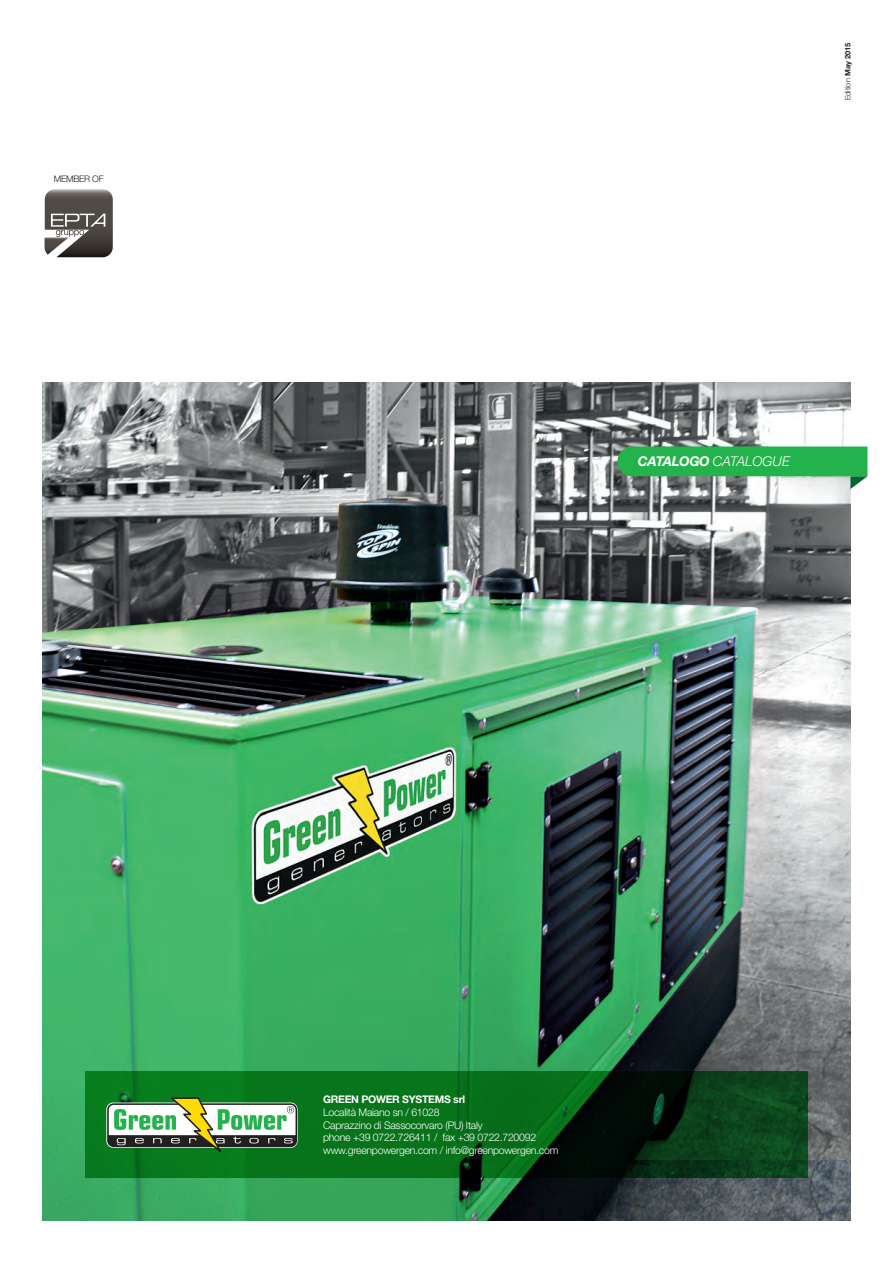
<style>
.page{position:relative;width:893px;height:1263px;background:#fff}
.page>*{position:absolute;margin:0;border:0;box-sizing:border-box;transform-origin:0 0}
.t1{font:italic 300 13.5px "Helvetica Neue LT Std";color:#fff}
.t2{font:300 10.5px "Helvetica Neue LT Std";letter-spacing:-.025em;color:#fff}
.t3{font:700 10.5px "Helvetica Neue LT Std";letter-spacing:-.025em;color:#fff}
.t4{font:300 9px "Helvetica Neue LT Std";letter-spacing:-.025em;color:#231f20}
.t5{font:300 7.5px "Helvetica Neue LT Std";color:#231f20}
.s1{font-weight:700}
</style>
<div class="page">
<svg style="left:45px;top:189px;width:68px;height:68px;background:#6d6864"></svg>
<img style="left:43px;top:383px;width:807px;height:837px">
<svg style="left:617px;top:446px;width:250px;height:43px;background:#4eb16a"></svg>
<svg style="left:85px;top:1071px;width:723px;height:107px;background:#075617"></svg>
<svg style="left:108px;top:1096px;width:189px;height:62px"></svg>
<p class="t4" style="left:54px;top:173px;width:51px">MEMBER OF</p>
<p class="t5" style="left:843px;top:100px;width:59px;rotate:-90deg">Edition <span class="s1">May 2015</span></p>
<p class="t1" style="left:638px;top:453px;width:153px"><span class="s1">CATALOGO</span> CATALOGUE</p>
<p class="t3" style="left:323px;top:1093px;width:144px">GREEN POWER SYSTEMS srl</p>
<p class="t2" style="left:323px;top:1106px;width:118px">Località Maiano sn / 61028</p>
<p class="t2" style="left:323px;top:1118px;width:161px">Caprazzino di Sassocorvaro (PU) Italy</p>
<p class="t2" style="left:323px;top:1131px;width:215px">phone +39 0722.726411 / fax +39 0722.720092</p>
<p class="t2" style="left:323px;top:1143px;width:237px">www.greenpowergen.com / info@greenpowergen.com</p>
</div>
